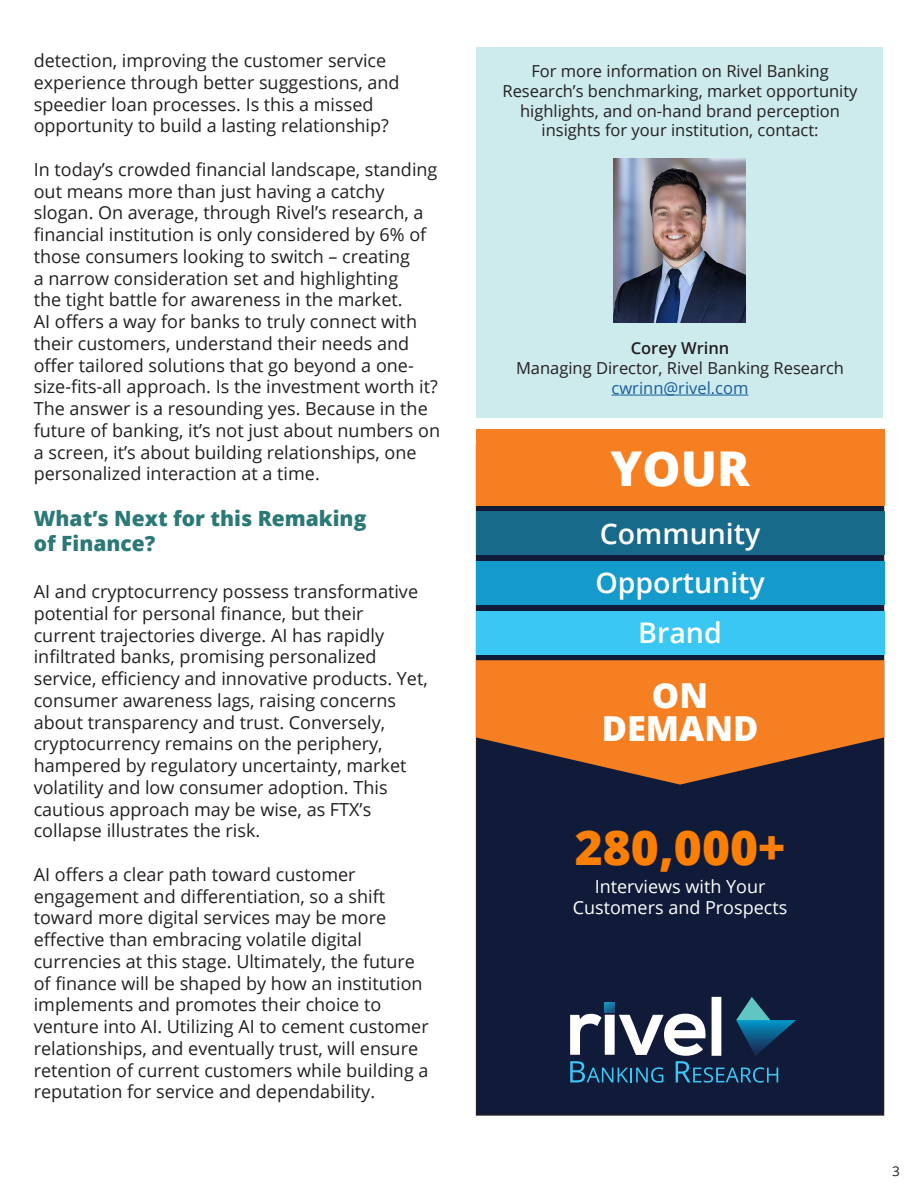
<style>
.page{position:relative;width:918px;height:1188px;background:#fff}
.page>*{position:absolute;margin:0;border:0;box-sizing:border-box;transform-origin:0 0}
.t1{font:800 48px "Open Sans";color:#fb7f03}
.t2{font:800 48px "Open Sans";color:#fff}
.t3{font:800 34.5px/33px "Open Sans";color:#fff;text-align:center}
.t4{font:600 28.5px "Open Sans";color:#fff}
.t5{font:800 21px/25.5px "Open Sans";color:#2b7977}
.t6{font:18px/21.8px "Open Sans";color:#231f20}
.t7{font:18px/21.6px "Open Sans";color:#fff;text-align:center}
.t8{font:16.5px/19.8px "Open Sans";color:#231f20;text-align:center}
.t9{font:13.5px "Open Sans";color:#231f20}
.s1{font-weight:600}
.s2{color:#175d9e}
</style>
<div class="page">
<div style="left:476px;top:47px;width:407px;height:371px;background:#cdeaec"></div>
<hr style="left:612px;top:395px;width:136px;height:1px;background:#175d9e">
<div style="left:477px;top:445px;width:407px;height:670px;background:#101a39"></div>
<img style="left:614px;top:158px;width:132px;height:164px">
<svg style="left:570px;top:997px;width:226px;height:86px"></svg>
<svg style="left:476px;top:660px;width:408px;height:125px;fill:#f57f21"></svg>
<div style="left:476px;top:512px;width:408px;height:43px;background:#186a8a"></div>
<div style="left:476px;top:611px;width:408px;height:43px;background:#3bc7f4"></div>
<div style="left:476px;top:561px;width:408px;height:44px;background:#159acc"></div>
<div style="left:476px;top:429px;width:408px;height:77px;background:#f57f21"></div>
<p class="t6" style="left:34px;top:49px;width:367px">detection, improving the customer service experience through better suggestions, and speedier loan processes. Is this a missed opportunity to build a lasting relationship?</p>
<p class="t6" style="left:34px;top:158px;width:408px">In today’s crowded financial landscape, standing out means more than just having a catchy slogan. On average, through Rivel’s research, a financial institution is only considered by 6% of those consumers looking to switch – creating<br>a narrow consideration set and highlighting<br>the tight battle for awareness in the market.<br>AI offers a way for banks to truly connect with their customers, understand their needs and offer tailored solutions that go beyond a one&shy;size-fits-all approach. Is the investment worth it?<br>The answer is a resounding yes. Because in the future of banking, it’s not just about numbers on a screen, it’s about building relationships, one personalized interaction at a time.</p>
<p class="t5" style="left:34px;top:504px;width:334px">What’s Next for this Remaking of Finance?</p>
<p class="t6" style="left:34px;top:580px;width:396px">AI and cryptocurrency possess transformative potential for personal finance, but their current trajectories diverge. AI has rapidly infiltrated banks, promising personalized service, efficiency and innovative products. Yet, consumer awareness lags, raising concerns about transparency and trust. Conversely, cryptocurrency remains on the periphery, hampered by regulatory uncertainty, market volatility and low consumer adoption. This cautious approach may be wise, as FTX’s collapse illustrates the risk.</p>
<p class="t6" style="left:34px;top:863px;width:396px">AI offers a clear path toward customer engagement and differentiation, so a shift toward more digital services may be more effective than embracing volatile digital currencies at this stage. Ultimately, the future of finance will be shaped by how an institution implements and promotes their choice to venture into AI. Utilizing AI to cement customer relationships, and eventually trust, will ensure retention of current customers while building a reputation for service and dependability.</p>
<p class="t8" style="left:503px;top:61px;width:357px">For more information on Rivel Banking Research’s benchmarking, market opportunity highlights, and on-hand brand perception insights for your institution, contact:</p>
<p class="t8" style="left:516px;top:338px;width:330px"><span class="s1">Corey Wrinn<br></span>Managing Director, Rivel Banking Research <span class="s2">cwrinn@rivel.com</span></p>
<p class="t2" style="left:611px;top:432px;width:140px">YOUR</p>
<p class="t4" style="left:600px;top:514px;width:162px">Community</p>
<p class="t4" style="left:595px;top:563px;width:171px">Opportunity</p>
<p class="t4" style="left:638px;top:614px;width:85px">Brand</p>
<p class="t3" style="left:602px;top:678px;width:158px">ON<br>DEMAND</p>
<p class="t1" style="left:575px;top:811px;width:212px">280,000+</p>
<p class="t7" style="left:573px;top:875px;width:216px">Interviews with Your<br>Customers and Prospects</p>
<p class="t9" style="left:892px;top:1162px;width:9px">3</p>
</div>
